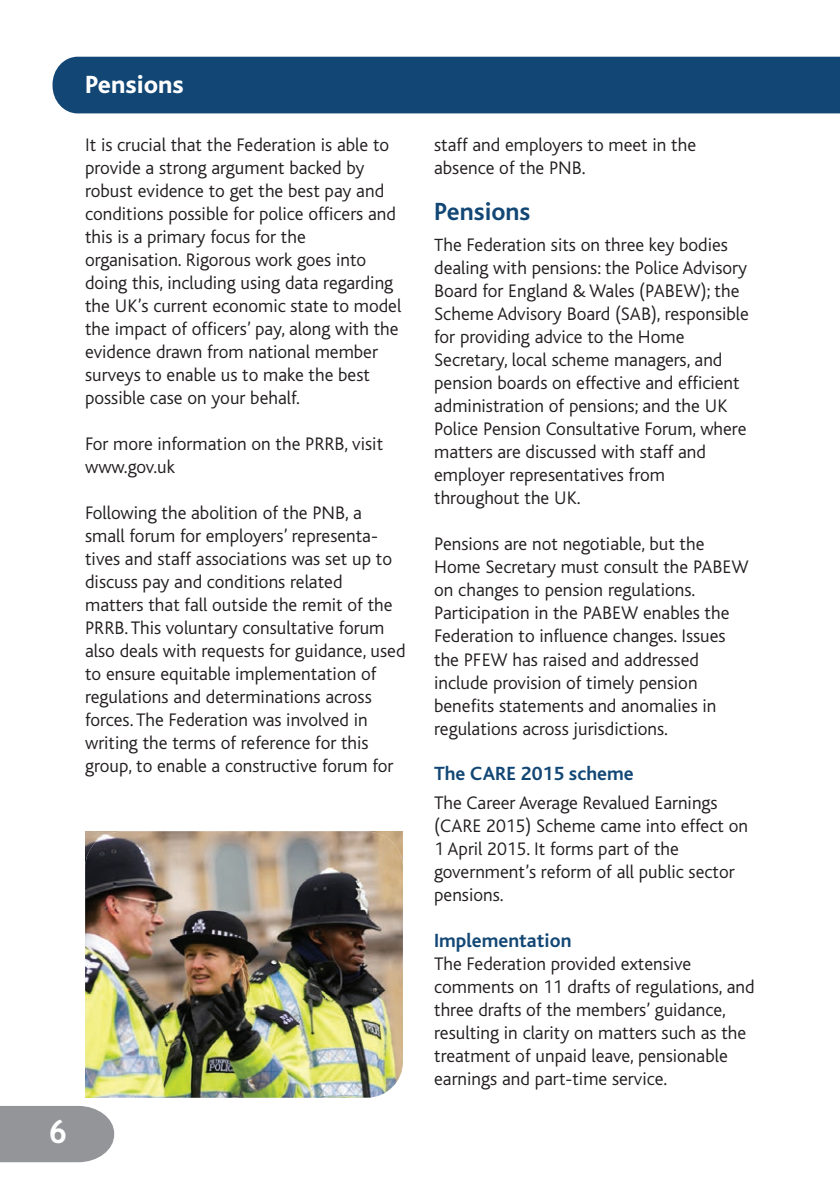
<style>
.page{position:relative;width:840px;height:1191px;background:#fff}
.page>*{position:absolute;margin:0;border:0;box-sizing:border-box;transform-origin:0 0}
.t1{font:700 32px "Trebuchet MS";color:#fff}
.t2{font:700 26px "Bliss";color:#124775}
.t3{font:800 26px "Bliss";color:#fff}
.t4{font:700 20px "Bliss";color:#124775}
.t5{font:300 19px/23px "Bliss";color:#231f20}
.s1{font-size:18.4px}
</style>
<div class="page">
<svg style="left:839px;top:57px;width:1px;height:56px"></svg>
<div style="left:52px;top:57px;width:787px;height:56px;background:#124775"></div>
<div style="left:0;top:1106px;width:114px;height:56px;background:#939598"></div>
<img style="left:85px;top:831px;width:318px;height:266px;border-radius:36px">
<h2 class="t3" style="left:85px;top:76px;width:100px">Pensions</h2>
<p class="t5" style="left:85px;top:135px;width:317px">It is crucial that the Federation is able to provide a strong argument backed by robust evidence to get the best pay and conditions possible for police officers and this is a primary focus for the organisation. Rigorous work goes into doing this, including using data regarding the UK’s current economic state to model the impact of officers’ pay, along with the evidence drawn from national member surveys to enable us to make the best possible case on your behalf.</p>
<p class="t5" style="left:85px;top:434px;width:299px">For more information on the PRRB, visit www.gov.uk</p>
<p class="t5" style="left:85px;top:503px;width:322px">Following the abolition of the PNB, a small forum for employers’ representa - tives and staff associations was set up to discuss pay and conditions related matters that fall outside the remit of the PRRB. This voluntary consultative forum also deals with requests for guidance, used to ensure equitable implementation of regulations and determinations across forces. The Federation was involved in writing the terms of reference for this group, to enable a constructive forum for</p>
<h1 class="t1" style="left:49px;top:1112px;width:20px">6</h1>
<p class="t5" style="left:434px;top:135px;width:263px">staff and employers to meet in the absence of the PNB.</p>
<h2 class="t2" style="left:434px;top:203px;width:98px">Pensions</h2>
<p class="t5" style="left:434px;top:235px;width:316px"><span class="s1">T</span>he Federation sits on three key bodies dealing with pensions: the Police Advisory Board for England &amp; Wales (PABEW); the Scheme Advisory Board (SAB), responsible for providing advice to the Home Secretary, local scheme managers, and pension boards on effective and efficient administration of pensions; and the UK Police Pension Consultative Forum, where matters are discussed with staff and employer representatives from throughout the UK.</p>
<p class="t5" style="left:434px;top:534px;width:316px">Pensions are not negotiable, but the Home Secretary must consult the PABEW on changes to pension regulations.<br>Participation in the PABEW enables the Federation to influence changes. Issues the PFEW has raised and addressed include provision of timely pension benefits statements and anomalies in regulations across jurisdictions.</p>
<p class="t4" style="left:434px;top:767px;width:201px">The CARE 2015 scheme</p>
<p class="t5" style="left:434px;top:793px;width:315px">The Career Average Revalued Earnings (CARE 2015) Scheme came into effect on<br>1 April 2015. It forms part of the government’s reform of all public sector pensions.</p>
<p class="t4" style="left:434px;top:934px;width:139px">Implementation</p>
<p class="t5" style="left:434px;top:954px;width:322px">The Federation provided extensive comments on 11 drafts of regulations, and three drafts of the members’ guidance, resulting in clarity on matters such as the treatment of unpaid leave, pensionable earnings and part-time service.</p>
</div>
